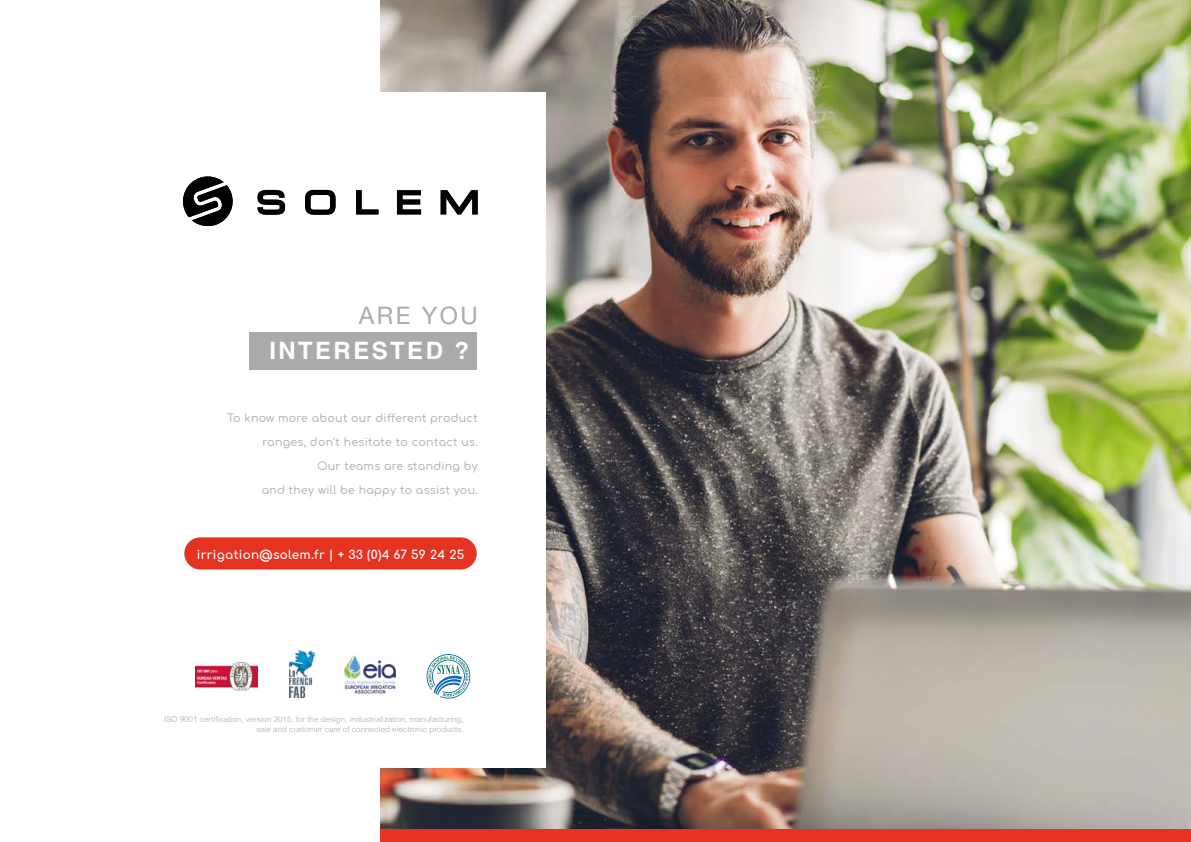
<style>
.page{position:relative;width:1191px;height:842px;background:#fff}
.page>*{position:absolute;margin:0;border:0;box-sizing:border-box;transform-origin:0 0}
.t1{font:700 24px "Helvetica";letter-spacing:.1em;color:#fff}
.t2{font:24px "Helvetica Neue";letter-spacing:.1em;color:#aaa}
.t3{font:700 12px "Comfortaa";letter-spacing:.025em;color:#fff}
.t4{font:11px/24px "Comfortaa";letter-spacing:.025em;color:#aaa;text-align:right}
.t5{font:300 8px/9.6px "Helvetica";color:#aaa;text-align:right}
</style>
<div class="page">
<img style="left:381px;top:0;width:810px;height:829px">
<div style="left:37px;top:92px;width:509px;height:675px;background:#fff"></div>
<div style="left:249px;top:332px;width:228px;height:38px;background:#aaa"></div>
<img style="left:195px;top:663px;width:62px;height:28px">
<svg style="left:211px;top:670px;width:7px;height:3px"></svg>
<img style="left:290px;top:650px;width:25px;height:47px">
<img style="left:344px;top:655px;width:52px;height:39px">
<svg style="left:426px;top:654px;width:44px;height:45px"></svg>
<svg style="left:183px;top:176px;width:50px;height:51px"></svg>
<svg style="left:257px;top:190px;width:221px;height:25px"></svg>
<div style="left:381px;top:829px;width:810px;height:13px;background:#e63321"></div>
<div style="left:184px;top:537px;width:293px;height:32px;background:#e63321;border-radius:16px"></div>
<h1 class="t2" style="left:359px;top:299px;width:120px">ARE YOU</h1>
<h1 class="t1" style="left:269px;top:335px;width:201px">INTERESTED ?</h1>
<h3 class="t4" style="left:227px;top:404px;width:252px">To know more about our different product ranges, don’t hesitate to contact us.<br>Our teams are standing by<br>and they will be happy to assist you.</h3>
<h2 class="t3" style="left:197px;top:543px;width:269px">irrigation@solem.fr | + 33 (0)4 67 59 24 25</h2>
<p class="t5" style="left:164px;top:714px;width:301px">ISO 9001 certification, version 2015, for the design, industrialization, manufacturing, sale and customer care of connected electronic products.</p>
</div>
